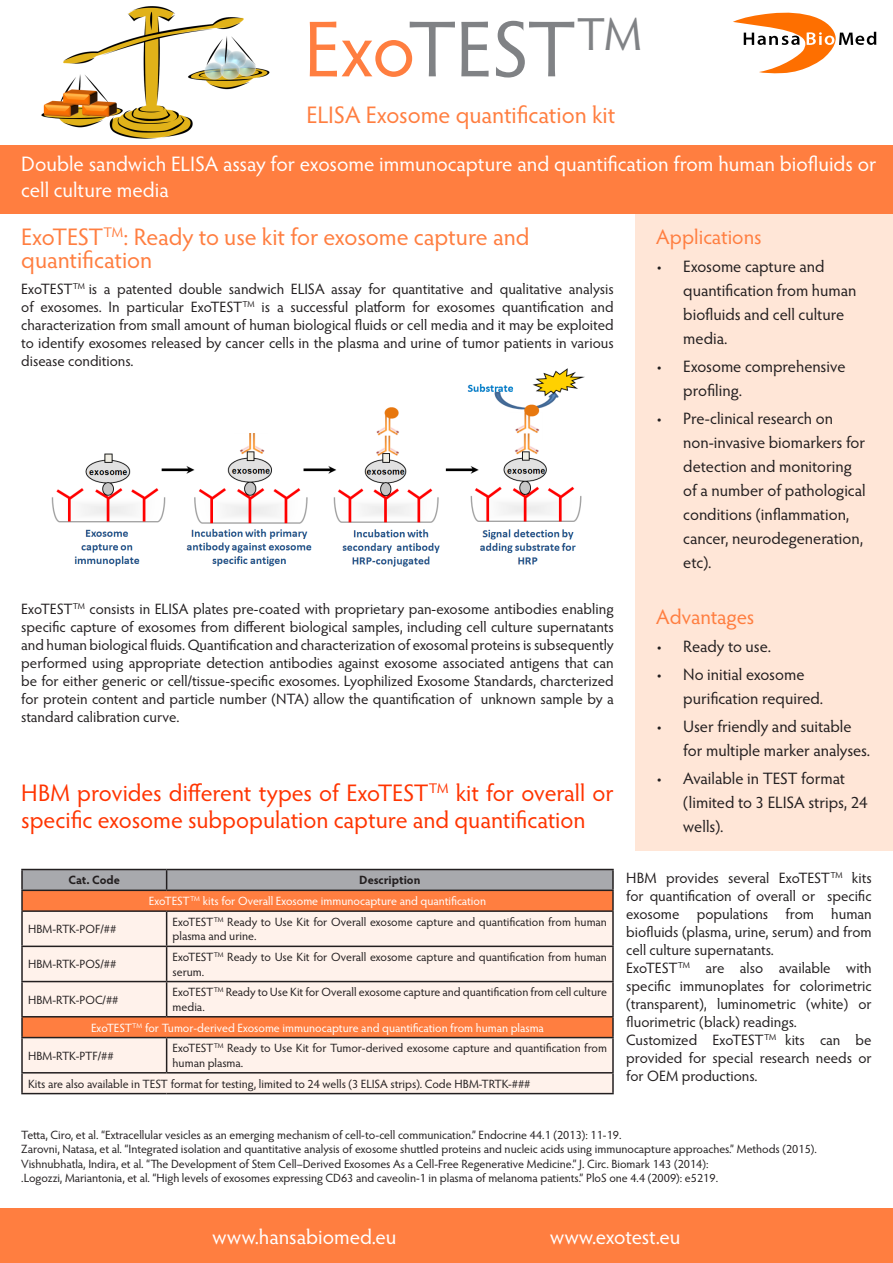
<style>
.page{position:relative;width:893px;height:1263px;background:#fff}
.page>*{position:absolute;margin:0;border:0;box-sizing:border-box;transform-origin:0 0}
.t1{font:79.5px "Hypatia Sans Pro";letter-spacing:-.01em;color:#808285}
.t2{font:24px/27px "Hypatia Sans Pro";letter-spacing:-.005em;color:#ff3400}
.t3{font:24px/22.5px "Hypatia Sans Pro";letter-spacing:-.005em;color:#ff7e40}
.t4{font:21px/25.2px "Hypatia Sans Pro";color:#fff}
.Corps_texte{font:21px "Hypatia Sans Pro";color:#ff7e40}
.t5{font:16.5px/24px "Hypatia Sans Pro";color:#231f20}
.Sous_titre{font:15px/18px "Hypatia Sans Pro";color:#231f20;text-align:justify}
.t6{font:12px/14.4px "Hypatia Sans Pro";letter-spacing:-.005em;color:#231f20}
.t7{font:12px "Hypatia Sans Pro";color:#fff}
.t8{font:700 12px "Hypatia Sans Pro";color:#231f20}
.s1{color:#ff7e40}
</style>
<div class="page">
<img style="left:41px;top:6px;width:229px;height:132px">
<div style="left:0;top:146px;width:893px;height:68px;background:#ff7e40"></div>
<div style="left:0;top:1209px;width:893px;height:54px;background:#ff7e40"></div>
<div style="left:635px;top:214px;width:258px;height:636px;background:#ffe6d7"></div>
<svg style="left:733px;top:12px;width:143px;height:62px"></svg>
<svg style="left:23px;top:912px;width:589px;height:181px;background:#fbe2d5"></svg>
<svg style="left:21px;top:869px;width:593px;height:41px;background:#c68b70"></svg>
<hr style="left:21px;top:910px;width:146px;height:2px;background:#231f20">
<hr style="left:21px;top:912px;width:2px;height:33px;background:#231f20">
<hr style="left:167px;top:910px;width:447px;height:2px;background:#231f20">
<hr style="left:166px;top:912px;width:1px;height:33px;background:#231f20">
<hr style="left:612px;top:912px;width:2px;height:33px;background:#231f20">
<hr style="left:21px;top:945px;width:146px;height:2px;background:#231f20">
<hr style="left:21px;top:947px;width:2px;height:34px;background:#231f20">
<hr style="left:167px;top:945px;width:447px;height:2px;background:#231f20">
<hr style="left:166px;top:947px;width:1px;height:34px;background:#231f20">
<hr style="left:612px;top:947px;width:2px;height:34px;background:#231f20">
<hr style="left:21px;top:981px;width:146px;height:1px;background:#231f20">
<hr style="left:21px;top:982px;width:2px;height:34px;background:#231f20">
<hr style="left:167px;top:981px;width:447px;height:1px;background:#231f20">
<hr style="left:166px;top:982px;width:1px;height:34px;background:#231f20">
<hr style="left:612px;top:982px;width:2px;height:34px;background:#231f20">
<hr style="left:21px;top:1016px;width:146px;height:1px;background:#231f20">
<hr style="left:21px;top:1017px;width:2px;height:20px;background:#231f20">
<hr style="left:167px;top:1016px;width:447px;height:1px;background:#231f20">
<hr style="left:612px;top:1017px;width:2px;height:20px;background:#231f20">
<hr style="left:21px;top:1037px;width:146px;height:1px;background:#231f20">
<hr style="left:21px;top:1038px;width:2px;height:34px;background:#231f20">
<hr style="left:167px;top:1037px;width:447px;height:1px;background:#231f20">
<hr style="left:166px;top:1038px;width:1px;height:34px;background:#231f20">
<hr style="left:612px;top:1038px;width:2px;height:34px;background:#231f20">
<hr style="left:21px;top:1072px;width:146px;height:1px;background:#231f20">
<hr style="left:21px;top:1073px;width:2px;height:20px;background:#231f20">
<hr style="left:167px;top:1072px;width:447px;height:1px;background:#231f20">
<hr style="left:612px;top:1073px;width:2px;height:20px;background:#231f20">
<hr style="left:21px;top:1093px;width:146px;height:1px;background:#231f20">
<hr style="left:167px;top:1093px;width:447px;height:1px;background:#231f20">
<img style="left:51px;top:368px;width:534px;height:199px">
<p class="t1" style="left:304px;top:-4px;width:339px"><span class="s1">Exo</span>TEST<sup>TM</sup></p>
<p class="t3" style="left:306px;top:103px;width:310px">ELISA Exosome quantification kit</p>
<p class="t4" style="left:21px;top:151px;width:857px">Double sandwich ELISA assay for exosome immunocapture and quantification from human biofluids or cell culture media</p>
<p class="t3" style="left:21px;top:225px;width:510px">ExoTEST<sup>TM</sup>: Ready to use kit for exosome capture and quantification</p>
<p class="Sous_titre" style="left:21px;top:280px;width:594px">ExoTEST<sup>TM</sup> is a patented double sandwich ELISA assay for quantitative and qualitative analysis of exosomes. In particular ExoTEST<sup>TM</sup> is a successful platform for exosomes quantification and characterization from small amount of human biological fluids or cell media and it may be exploited to identify exosomes released by cancer cells in the plasma and urine of tumor patients in various disease conditions.</p>
<p class="Sous_titre" style="left:21px;top:600px;width:594px">ExoTEST<sup>TM</sup> consists in ELISA plates pre-coated with proprietary pan-exosome antibodies enabling specific capture of exosomes from different biological samples, including cell culture supernatants and human biological fluids. Quantification and characterization of exosomal proteins is subsequently performed using appropriate detection antibodies against exosome associated antigens that can be for either generic or cell/tissue-specific exosomes. Lyophilized Exosome Standards, charcterized for protein content and particle number (NTA) allow the quantification of unknown sample by a standard calibration curve.</p>
<p class="t2" style="left:21px;top:778px;width:594px">HBM provides different types of ExoTEST<sup>TM</sup> kit for overall or specific exosome subpopulation capture and quantification</p>
<p class="Corps_texte" style="left:656px;top:223px;width:107px">Applications</p>
<p class="t5" style="left:683px;top:254px;width:175px;text-indent:-27px">• Exosome capture and quantification from human biofluids and cell culture media.</p>
<p class="t5" style="left:683px;top:354px;width:164px;text-indent:-27px">• Exosome comprehensive profiling.</p>
<p class="t5" style="left:683px;top:406px;width:184px;text-indent:-27px">• Pre-clinical research on non-invasive biomarkers for detection and monitoring of a number of pathological conditions (inflammation, cancer, neurodegeneration, etc).</p>
<p class="Corps_texte" style="left:656px;top:603px;width:100px">Advantages</p>
<p class="t5" style="left:656px;top:634px;width:116px">• Ready to use.</p>
<p class="t5" style="left:683px;top:662px;width:141px;text-indent:-27px">• No initial exosome purification required.</p>
<p class="t5" style="left:683px;top:714px;width:188px;text-indent:-27px">• User friendly and suitable for multiple marker analyses.</p>
<p class="t5" style="left:683px;top:766px;width:186px;text-indent:-27px">• Available in TEST format (limited to 3 ELISA strips, 24 wells).</p>
<p class="t8" style="left:69px;top:872px;width:53px">Cat. Code</p>
<p class="t8" style="left:359px;top:872px;width:63px">Description</p>
<p class="t7" style="left:149px;top:893px;width:339px">ExoTEST<sup>TM</sup> kits for Overall Exosome immunocapture and quantification</p>
<p class="t6" style="left:28px;top:921px;width:90px">HBM-RTK-POF/##</p>
<p class="t6" style="left:173px;top:914px;width:436px">ExoTEST<sup>TM</sup> Ready to Use Kit for Overall exosome capture and quantification from human plasma and urine.</p>
<p class="t6" style="left:28px;top:957px;width:90px">HBM-RTK-POS/##</p>
<p class="t6" style="left:173px;top:949px;width:436px">ExoTEST<sup>TM</sup> Ready to Use Kit for Overall exosome capture and quantification from human serum.</p>
<p class="t6" style="left:28px;top:992px;width:92px">HBM-RTK-POC/##</p>
<p class="t6" style="left:173px;top:985px;width:436px">ExoTEST<sup>TM</sup> Ready to Use Kit for Overall exosome capture and quantification from cell culture media.</p>
<p class="t7" style="left:91px;top:1019px;width:454px">ExoTEST<sup>TM</sup> for Tumor-derived Exosome immunocapture and quantification from human plasma</p>
<p class="t6" style="left:28px;top:1048px;width:87px">HBM-RTK-PTF/##</p>
<p class="t6" style="left:173px;top:1041px;width:436px">ExoTEST<sup>TM</sup> Ready to Use Kit for Tumor-derived exosome capture and quantification from human plasma.</p>
<p class="t6" style="left:28px;top:1076px;width:504px">Kits are also available in TEST format for testing, limited to 24 wells (3 ELISA strips). Code HBM-TRTK-###</p>
<p class="Sous_titre" style="left:626px;top:869px;width:247px">HBM provides several ExoTEST<sup>TM</sup> kits for quantification of overall or specific exosome populations from human biofluids (plasma, urine, serum) and from cell culture supernatants.</p>
<p class="Sous_titre" style="left:626px;top:959px;width:247px">ExoTEST<sup>TM</sup> are also available with specific immunoplates for colorimetric (transparent), luminometric (white) or fluorimetric (black) readings.</p>
<p class="Sous_titre" style="left:626px;top:1031px;width:247px">Customized ExoTEST<sup>TM</sup> kits can be provided for special research needs or for OEM productions.</p>
<p class="t6" style="left:21px;top:1127px;width:602px">Tetta, Ciro, et al. “Extracellular vesicles as an emerging mechanism of cell-to-cell communication.” Endocrine 44.1 (2013): 11-19.</p>
<p class="t6" style="left:21px;top:1141px;width:797px">Zarovni, Natasa, et al. “Integrated isolation and quantitative analysis of exosome shuttled proteins and nucleic acids using immunocapture approaches.” Methods (2015).</p>
<p class="t6" style="left:21px;top:1156px;width:689px">Vishnubhatla, Indira, et al. “The Development of Stem Cell–Derived Exosomes As a Cell-Free Regenerative Medicine.” J. Circ. Biomark 143 (2014):</p>
<p class="t6" style="left:21px;top:1170px;width:698px">.Logozzi, Mariantonia, et al. “High levels of exosomes expressing CD63 and caveolin-1 in plasma of melanoma patients.” PloS one 4.4 (2009): e5219.</p>
<p class="t4" style="left:213px;top:1223px;width:185px">www.hansabiomed.eu</p>
<p class="t4" style="left:550px;top:1223px;width:132px">www.exotest.eu</p>
</div>
